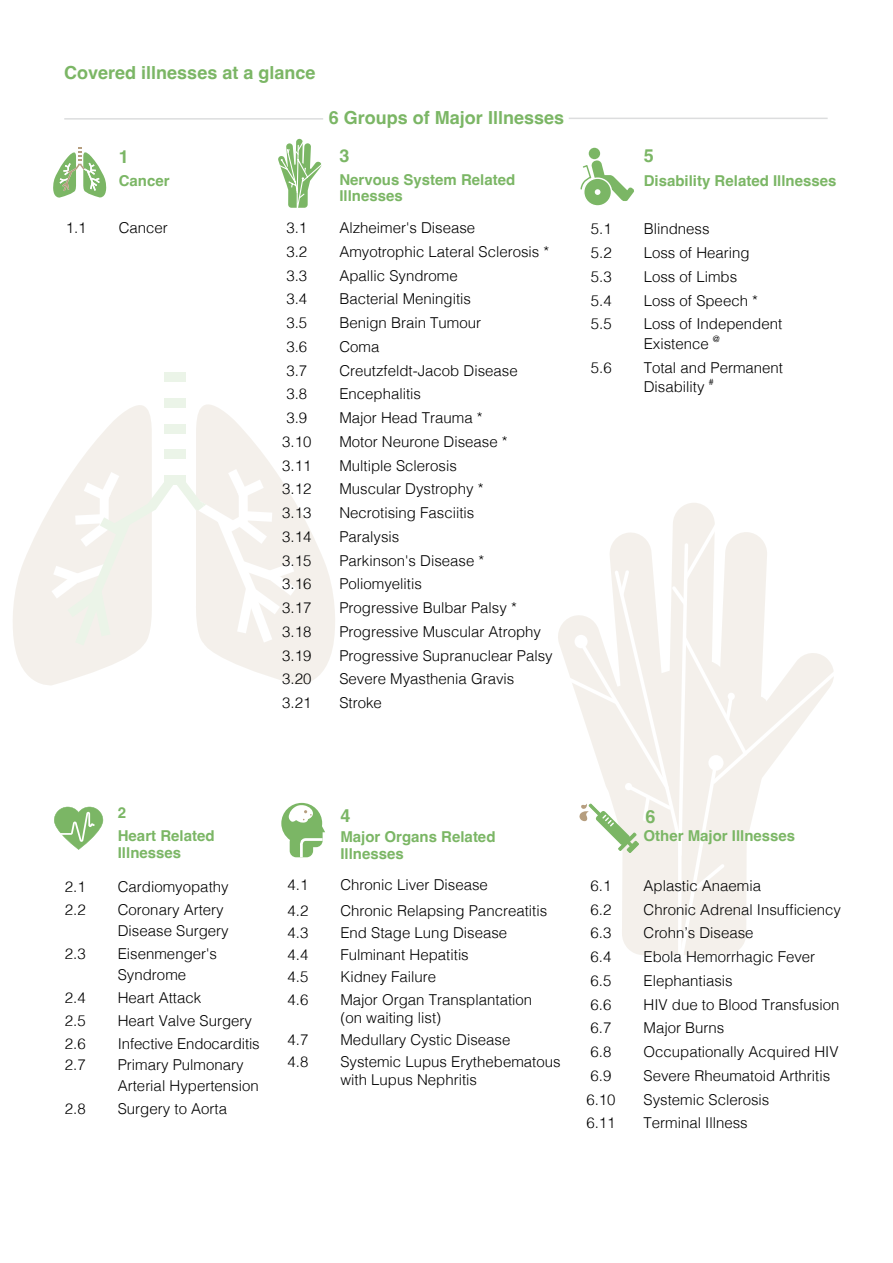
<style>
.page{position:relative;width:893px;height:1263px;background:#fff}
.page>*{position:absolute;margin:0;border:0;box-sizing:border-box;transform-origin:0 0}
.t1{font:700 18px "Helvetica";color:#7bb665}
.t2{font:300 15px/21px "Helvetica";color:#000}
.t3{font:700 15px/16.5px "Helvetica";color:#7bb665}
.t4{font:300 8.7px "Helvetica";color:#000}
</style>
<div class="page">
<div style="left:164px;top:373px;width:22px;height:9px;background:#ebf4e8"></div>
<svg style="left:13px;top:398px;width:322px;height:287px"></svg>
<svg style="left:54px;top:807px;width:49px;height:43px"></svg>
<svg style="left:558px;top:503px;width:276px;height:452px"></svg>
<svg style="left:278px;top:138px;width:44px;height:70px"></svg>
<svg style="left:53px;top:147px;width:54px;height:51px"></svg>
<svg style="left:281px;top:803px;width:44px;height:55px"></svg>
<div style="left:589px;top:148px;width:11px;height:11px;background:#7bb665;border-radius:50%"></div>
<svg style="left:580px;top:160px;width:54px;height:46px"></svg>
<hr style="left:569px;top:118px;width:259px;height:1px;background:#dcddde">
<hr style="left:64px;top:118px;width:259px;height:2px;background:#dcddde">
<p class="t1" style="left:64px;top:61px;width:253px">Covered illnesses at a glance</p>
<p class="t1" style="left:119px;top:146px;width:12px">1</p>
<p class="t3" style="left:119px;top:174px;width:52px">Cancer</p>
<p class="t1" style="left:329px;top:107px;width:237px">6 Groups of Major Illnesses</p>
<p class="t1" style="left:339px;top:144px;width:12px">3</p>
<p class="t3" style="left:339px;top:174px;width:177px;line-height:15.8px">Nervous System Related<br>Illnesses</p>
<p class="t2" style="left:66px;top:216px;width:22px">1.1</p>
<p class="t2" style="left:119px;top:216px;width:51px">Cancer</p>
<p class="t2" style="left:286px;top:216px;width:22px">3.1</p>
<p class="t2" style="left:339px;top:216px;width:137px">Alzheimer's Disease</p>
<p class="t2" style="left:286px;top:240px;width:22px">3.2</p>
<p class="t2" style="left:339px;top:240px;width:212px">Amyotrophic Lateral Sclerosis *</p>
<p class="t2" style="left:286px;top:264px;width:22px">3.3</p>
<p class="t2" style="left:339px;top:264px;width:120px">Apallic Syndrome</p>
<p class="t2" style="left:286px;top:287px;width:22px">3.4</p>
<p class="t2" style="left:339px;top:287px;width:133px">Bacterial Meningitis</p>
<p class="t2" style="left:286px;top:311px;width:22px">3.5</p>
<p class="t2" style="left:339px;top:311px;width:143px">Benign Brain Tumour</p>
<p class="t2" style="left:286px;top:335px;width:22px">3.6</p>
<p class="t2" style="left:339px;top:335px;width:42px">Coma</p>
<p class="t2" style="left:286px;top:359px;width:22px">3.7</p>
<p class="t2" style="left:339px;top:359px;width:180px">Creutzfeldt-Jacob Disease</p>
<p class="t2" style="left:286px;top:382px;width:22px">3.8</p>
<p class="t2" style="left:339px;top:382px;width:83px">Encephalitis</p>
<p class="t2" style="left:286px;top:406px;width:22px">3.9</p>
<p class="t2" style="left:339px;top:406px;width:145px">Major Head Trauma *</p>
<p class="t2" style="left:282px;top:430px;width:31px">3.10</p>
<p class="t2" style="left:339px;top:430px;width:170px">Motor Neurone Disease *</p>
<p class="t2" style="left:282px;top:454px;width:31px">3.11</p>
<p class="t2" style="left:339px;top:454px;width:119px">Multiple Sclerosis</p>
<p class="t2" style="left:282px;top:477px;width:31px">3.12</p>
<p class="t2" style="left:339px;top:477px;width:146px">Muscular Dystrophy *</p>
<p class="t2" style="left:282px;top:501px;width:31px">3.13</p>
<p class="t2" style="left:339px;top:501px;width:137px">Necrotising Fasciitis</p>
<p class="t2" style="left:282px;top:525px;width:31px">3.14</p>
<p class="t2" style="left:339px;top:525px;width:61px">Paralysis</p>
<p class="t2" style="left:282px;top:549px;width:31px">3.15</p>
<p class="t2" style="left:339px;top:549px;width:147px">Parkinson's Disease *</p>
<p class="t2" style="left:282px;top:572px;width:31px">3.16</p>
<p class="t2" style="left:339px;top:572px;width:84px">Poliomyelitis</p>
<p class="t2" style="left:282px;top:596px;width:31px">3.17</p>
<p class="t2" style="left:339px;top:596px;width:179px">Progressive Bulbar Palsy *</p>
<p class="t2" style="left:282px;top:620px;width:31px">3.18</p>
<p class="t2" style="left:339px;top:620px;width:203px">Progressive Muscular Atrophy</p>
<p class="t2" style="left:282px;top:644px;width:31px">3.19</p>
<p class="t2" style="left:339px;top:644px;width:215px">Progressive Supranuclear Palsy</p>
<p class="t2" style="left:282px;top:667px;width:31px">3.20</p>
<p class="t2" style="left:339px;top:667px;width:177px">Severe Myasthenia Gravis</p>
<p class="t2" style="left:282px;top:691px;width:31px">3.21</p>
<p class="t2" style="left:339px;top:691px;width:44px">Stroke</p>
<p class="t1" style="left:644px;top:145px;width:12px">5</p>
<p class="t3" style="left:644px;top:174px;width:194px">Disability Related Illnesses</p>
<p class="t2" style="left:591px;top:217px;width:22px">5.1</p>
<p class="t2" style="left:644px;top:217px;width:67px">Blindness</p>
<p class="t2" style="left:591px;top:241px;width:22px">5.2</p>
<p class="t2" style="left:644px;top:241px;width:107px">Loss of Hearing</p>
<p class="t2" style="left:591px;top:265px;width:22px">5.3</p>
<p class="t2" style="left:644px;top:265px;width:95px">Loss of Limbs</p>
<p class="t2" style="left:591px;top:289px;width:22px">5.4</p>
<p class="t2" style="left:644px;top:289px;width:116px">Loss of Speech *</p>
<p class="t2" style="left:591px;top:312px;width:22px">5.5</p>
<p class="t2" style="left:644px;top:313px;width:140px;line-height:19.5px">Loss of Independent<br>Existence</p>
<p class="t4" style="left:713px;top:331px;width:8px">@</p>
<p class="t2" style="left:591px;top:356px;width:22px">5.6</p>
<p class="t2" style="left:644px;top:356px;width:141px;line-height:19.5px">Total and Permanent<br>Disability</p>
<p class="t4" style="left:709px;top:374px;width:6px">#</p>
<p class="t3" style="left:118px;top:803px;width:98px;line-height:22.5px">2<br>Heart Related</p>
<p class="t3" style="left:118px;top:846px;width:65px">Illnesses</p>
<p class="t2" style="left:65px;top:875px;width:22px">2.1</p>
<p class="t2" style="left:118px;top:875px;width:112px">Cardiomyopathy</p>
<p class="t2" style="left:65px;top:898px;width:22px">2.2</p>
<p class="t2" style="left:118px;top:898px;width:112px">Coronary Artery<br>Disease Surgery</p>
<p class="t2" style="left:65px;top:942px;width:22px">2.3</p>
<p class="t2" style="left:118px;top:942px;width:101px">Eisenmenger's<br>Syndrome</p>
<p class="t2" style="left:65px;top:986px;width:22px">2.4</p>
<p class="t2" style="left:118px;top:986px;width:85px">Heart Attack</p>
<p class="t2" style="left:65px;top:1009px;width:22px">2.5</p>
<p class="t2" style="left:118px;top:1009px;width:136px">Heart Valve Surgery</p>
<p class="t2" style="left:65px;top:1032px;width:22px">2.6</p>
<p class="t2" style="left:118px;top:1032px;width:143px">Infective Endocarditis</p>
<p class="t2" style="left:65px;top:1053px;width:22px">2.7</p>
<p class="t2" style="left:118px;top:1053px;width:142px">Primary Pulmonary<br>Arterial Hypertension</p>
<p class="t2" style="left:65px;top:1097px;width:22px">2.8</p>
<p class="t2" style="left:118px;top:1097px;width:111px">Surgery to Aorta</p>
<p class="t1" style="left:340px;top:805px;width:12px">4</p>
<p class="t3" style="left:340px;top:830px;width:157px">Major Organs Related<br>Illnesses</p>
<p class="t2" style="left:287px;top:873px;width:22px">4.1</p>
<p class="t2" style="left:340px;top:873px;width:149px">Chronic Liver Disease</p>
<p class="t2" style="left:287px;top:899px;width:22px">4.2</p>
<p class="t2" style="left:340px;top:899px;width:208px">Chronic Relapsing Pancreatitis</p>
<p class="t2" style="left:287px;top:921px;width:22px">4.3</p>
<p class="t2" style="left:340px;top:921px;width:168px">End Stage Lung Disease</p>
<p class="t2" style="left:287px;top:943px;width:22px">4.4</p>
<p class="t2" style="left:340px;top:943px;width:130px">Fulminant Hepatitis</p>
<p class="t2" style="left:287px;top:965px;width:22px">4.5</p>
<p class="t2" style="left:340px;top:965px;width:97px">Kidney Failure</p>
<p class="t2" style="left:287px;top:988px;width:22px">4.6</p>
<p class="t2" style="left:340px;top:989px;width:193px;line-height:18px">Major Organ Transplantation (on waiting list)</p>
<p class="t2" style="left:287px;top:1028px;width:22px">4.7</p>
<p class="t2" style="left:340px;top:1028px;width:172px">Medullary Cystic Disease</p>
<p class="t2" style="left:287px;top:1050px;width:22px">4.8</p>
<p class="t2" style="left:340px;top:1052px;width:222px;line-height:18px">Systemic Lupus Erythebematous with Lupus Nephritis</p>
<p class="t1" style="left:645px;top:806px;width:12px">6</p>
<p class="t3" style="left:643px;top:829px;width:153px">Other Major Illnesses</p>
<p class="t2" style="left:590px;top:874px;width:22px">6.1</p>
<p class="t2" style="left:643px;top:874px;width:119px">Aplastic Anaemia</p>
<p class="t2" style="left:590px;top:898px;width:22px">6.2</p>
<p class="t2" style="left:643px;top:898px;width:199px">Chronic Adrenal Insufficiency</p>
<p class="t2" style="left:590px;top:921px;width:22px">6.3</p>
<p class="t2" style="left:643px;top:921px;width:112px">Crohn’s Disease</p>
<p class="t2" style="left:590px;top:945px;width:22px">6.4</p>
<p class="t2" style="left:643px;top:945px;width:173px">Ebola Hemorrhagic Fever</p>
<p class="t2" style="left:590px;top:969px;width:22px">6.5</p>
<p class="t2" style="left:643px;top:969px;width:91px">Elephantiasis</p>
<p class="t2" style="left:590px;top:993px;width:22px">6.6</p>
<p class="t2" style="left:643px;top:993px;width:197px">HIV due to Blood Transfusion</p>
<p class="t2" style="left:590px;top:1016px;width:22px">6.7</p>
<p class="t2" style="left:643px;top:1016px;width:82px">Major Burns</p>
<p class="t2" style="left:590px;top:1040px;width:22px">6.8</p>
<p class="t2" style="left:643px;top:1040px;width:197px">Occupationally Acquired HIV</p>
<p class="t2" style="left:590px;top:1064px;width:22px">6.9</p>
<p class="t2" style="left:643px;top:1064px;width:188px">Severe Rheumatoid Arthritis</p>
<p class="t2" style="left:586px;top:1088px;width:31px">6.10</p>
<p class="t2" style="left:643px;top:1088px;width:127px">Systemic Sclerosis</p>
<p class="t2" style="left:586px;top:1111px;width:31px">6.11</p>
<p class="t2" style="left:643px;top:1111px;width:106px">Terminal Illness</p>
</div>
